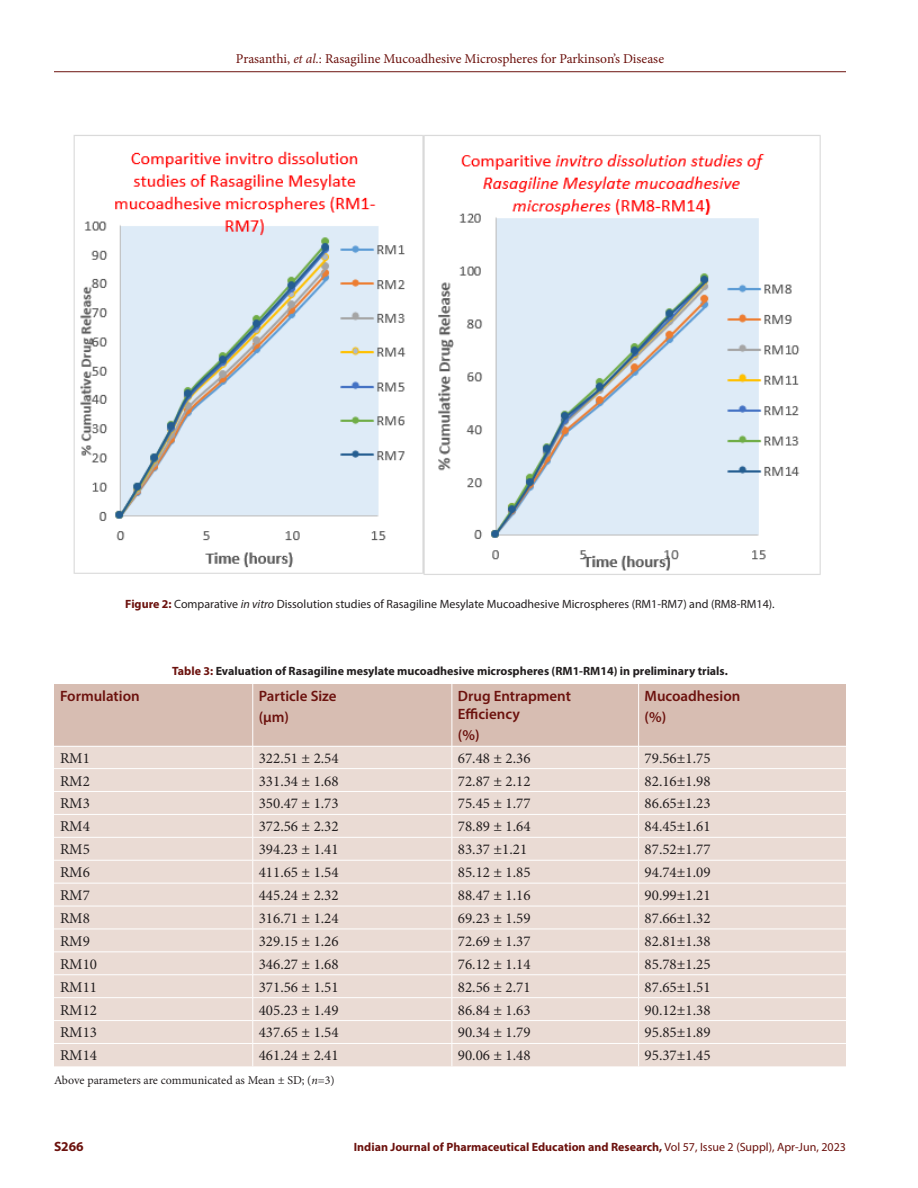
<style>
.page{position:relative;width:918px;height:1188px;background:#fff}
.page>*{position:absolute;margin:0;border:0;box-sizing:border-box;transform-origin:0 0}
.Table_Body{font:15px "Minion Pro";color:#231f20}
.Table_Header{font:600 15px/18px "Myriad Pro";color:#6c120e}
.t1{font:13.5px "Minion Pro";color:#6c120e}
.t2{font:700 13.5px "Myriad Pro";color:#6c120e}
.FIG_Caption{font:12px "Myriad Pro";color:#231f20}
.Table_Caption{font:700 12px "Myriad Pro";color:#231f20}
.t3{font:700 12px "Myriad Pro";color:#6c120e}
.Table_Footnote{font:12px "Minion Pro";letter-spacing:-.005em;color:#231f20}
.s1{font-style:italic}
.s2{font-weight:700;color:#6c120e}
.s3{color:#6c120e}
.s4{font-weight:400}
</style>
<div class="page">
<hr style="left:54px;top:71px;width:792px;height:1px;background:#6c120e">
<img style="left:73px;top:135px;width:748px;height:440px">
<div style="left:54px;top:684px;width:792px;height:62px;background:#d7bdb2"></div>
<div style="left:54px;top:747px;width:792px;height:319px;background:#eadbd4"></div>
<hr style="left:253px;top:684px;width:1px;height:62px;background:#fff">
<hr style="left:452px;top:684px;width:1px;height:62px;background:#fff">
<hr style="left:638px;top:684px;width:1px;height:62px;background:#fff">
<hr style="left:54px;top:768px;width:199px;height:1px;background:#fff">
<hr style="left:253px;top:768px;width:199px;height:1px;background:#fff">
<hr style="left:452px;top:768px;width:187px;height:1px;background:#fff">
<hr style="left:639px;top:768px;width:207px;height:1px;background:#fff">
<hr style="left:54px;top:791px;width:199px;height:1px;background:#fff">
<hr style="left:253px;top:791px;width:199px;height:1px;background:#fff">
<hr style="left:452px;top:791px;width:187px;height:1px;background:#fff">
<hr style="left:639px;top:791px;width:207px;height:1px;background:#fff">
<hr style="left:54px;top:814px;width:199px;height:1px;background:#fff">
<hr style="left:253px;top:814px;width:199px;height:1px;background:#fff">
<hr style="left:452px;top:814px;width:187px;height:1px;background:#fff">
<hr style="left:639px;top:814px;width:207px;height:1px;background:#fff">
<hr style="left:54px;top:837px;width:199px;height:1px;background:#fff">
<hr style="left:253px;top:837px;width:199px;height:1px;background:#fff">
<hr style="left:452px;top:837px;width:187px;height:1px;background:#fff">
<hr style="left:639px;top:837px;width:207px;height:1px;background:#fff">
<hr style="left:54px;top:860px;width:199px;height:1px;background:#fff">
<hr style="left:253px;top:860px;width:199px;height:1px;background:#fff">
<hr style="left:452px;top:860px;width:187px;height:1px;background:#fff">
<hr style="left:639px;top:860px;width:207px;height:1px;background:#fff">
<hr style="left:54px;top:883px;width:199px;height:1px;background:#fff">
<hr style="left:253px;top:883px;width:199px;height:1px;background:#fff">
<hr style="left:452px;top:883px;width:187px;height:1px;background:#fff">
<hr style="left:639px;top:883px;width:207px;height:1px;background:#fff">
<hr style="left:54px;top:906px;width:199px;height:1px;background:#fff">
<hr style="left:253px;top:906px;width:199px;height:1px;background:#fff">
<hr style="left:452px;top:906px;width:187px;height:1px;background:#fff">
<hr style="left:639px;top:906px;width:207px;height:1px;background:#fff">
<hr style="left:54px;top:929px;width:199px;height:1px;background:#fff">
<hr style="left:253px;top:929px;width:199px;height:1px;background:#fff">
<hr style="left:452px;top:929px;width:187px;height:1px;background:#fff">
<hr style="left:639px;top:929px;width:207px;height:1px;background:#fff">
<hr style="left:54px;top:952px;width:199px;height:1px;background:#fff">
<hr style="left:253px;top:952px;width:199px;height:1px;background:#fff">
<hr style="left:452px;top:952px;width:187px;height:1px;background:#fff">
<hr style="left:639px;top:952px;width:207px;height:1px;background:#fff">
<hr style="left:54px;top:975px;width:199px;height:1px;background:#fff">
<hr style="left:253px;top:975px;width:199px;height:1px;background:#fff">
<hr style="left:452px;top:975px;width:187px;height:1px;background:#fff">
<hr style="left:639px;top:975px;width:207px;height:1px;background:#fff">
<hr style="left:54px;top:997px;width:199px;height:1px;background:#fff">
<hr style="left:253px;top:997px;width:199px;height:1px;background:#fff">
<hr style="left:452px;top:997px;width:187px;height:1px;background:#fff">
<hr style="left:639px;top:997px;width:207px;height:1px;background:#fff">
<hr style="left:54px;top:1020px;width:199px;height:1px;background:#fff">
<hr style="left:253px;top:1020px;width:199px;height:1px;background:#fff">
<hr style="left:452px;top:1020px;width:187px;height:1px;background:#fff">
<hr style="left:639px;top:1020px;width:207px;height:1px;background:#fff">
<hr style="left:54px;top:1043px;width:199px;height:1px;background:#fff">
<hr style="left:253px;top:1043px;width:199px;height:1px;background:#fff">
<svg style="left:253px;top:747px;width:1px;height:319px"></svg>
<hr style="left:452px;top:1043px;width:187px;height:1px;background:#fff">
<svg style="left:452px;top:747px;width:1px;height:319px"></svg>
<hr style="left:639px;top:1043px;width:207px;height:1px;background:#fff">
<svg style="left:638px;top:747px;width:1px;height:319px"></svg>
<p class="t1" style="left:236px;top:50px;width:430px">Prasanthi, <span class="s1">et al.</span>: Rasagiline Mucoadhesive Microspheres for Parkinson’s Disease</p>
<p class="FIG_Caption" style="left:125px;top:597px;width:651px"><span class="s2">Figure 2:</span> Comparative <span class="s1">in vitro</span> Dissolution studies of Rasagiline Mesylate Mucoadhesive Microspheres (RM1-RM7) and (RM8-RM14).</p>
<p class="Table_Caption" style="left:172px;top:663px;width:557px"><span class="s3">Table 3:</span> Evaluation of Rasagiline mesylate mucoadhesive microspheres (RM1-RM14) in preliminary trials.</p>
<p class="Table_Header" style="left:60px;top:687px;width:81px">Formulation</p>
<p class="Table_Header" style="left:259px;top:687px;width:79px">Particle Size</p>
<p class="Table_Header" style="left:259px;top:708px;width:32px">(µm)</p>
<p class="Table_Header" style="left:458px;top:687px;width:115px">Drug Entrapment<br>Efficiency</p>
<p class="Table_Header" style="left:458px;top:726px;width:23px">(%)</p>
<p class="Table_Header" style="left:645px;top:687px;width:97px">Mucoadhesion</p>
<p class="Table_Header" style="left:645px;top:708px;width:23px">(%)</p>
<p class="Table_Body" style="left:60px;top:748px;width:31px">RM1</p>
<p class="Table_Body" style="left:259px;top:748px;width:81px">322.51 ± 2.54</p>
<p class="Table_Body" style="left:458px;top:748px;width:74px">67.48 ± 2.36</p>
<p class="Table_Body" style="left:645px;top:748px;width:67px">79.56±1.75</p>
<p class="Table_Body" style="left:60px;top:771px;width:31px">RM2</p>
<p class="Table_Body" style="left:259px;top:771px;width:81px">331.34 ± 1.68</p>
<p class="Table_Body" style="left:458px;top:771px;width:74px">72.87 ± 2.12</p>
<p class="Table_Body" style="left:645px;top:771px;width:67px">82.16±1.98</p>
<p class="Table_Body" style="left:60px;top:794px;width:31px">RM3</p>
<p class="Table_Body" style="left:259px;top:794px;width:81px">350.47 ± 1.73</p>
<p class="Table_Body" style="left:458px;top:794px;width:74px">75.45 ± 1.77</p>
<p class="Table_Body" style="left:645px;top:794px;width:67px">86.65±1.23</p>
<p class="Table_Body" style="left:60px;top:816px;width:31px">RM4</p>
<p class="Table_Body" style="left:259px;top:816px;width:81px">372.56 ± 2.32</p>
<p class="Table_Body" style="left:458px;top:816px;width:74px">78.89 ± 1.64</p>
<p class="Table_Body" style="left:645px;top:816px;width:67px">84.45±1.61</p>
<p class="Table_Body" style="left:60px;top:839px;width:31px">RM5</p>
<p class="Table_Body" style="left:259px;top:839px;width:81px">394.23 ± 1.41</p>
<p class="Table_Body" style="left:458px;top:839px;width:71px">83.37 ±1.21</p>
<p class="Table_Body" style="left:645px;top:839px;width:67px">87.52±1.77</p>
<p class="Table_Body" style="left:60px;top:862px;width:31px">RM6</p>
<p class="Table_Body" style="left:259px;top:862px;width:81px">411.65 ± 1.54</p>
<p class="Table_Body" style="left:458px;top:862px;width:74px">85.12 ± 1.85</p>
<p class="Table_Body" style="left:645px;top:862px;width:67px">94.74±1.09</p>
<p class="Table_Body" style="left:60px;top:885px;width:31px">RM7</p>
<p class="Table_Body" style="left:259px;top:885px;width:81px">445.24 ± 2.32</p>
<p class="Table_Body" style="left:458px;top:885px;width:74px">88.47 ± 1.16</p>
<p class="Table_Body" style="left:645px;top:885px;width:67px">90.99±1.21</p>
<p class="Table_Body" style="left:60px;top:908px;width:31px">RM8</p>
<p class="Table_Body" style="left:259px;top:908px;width:81px">316.71 ± 1.24</p>
<p class="Table_Body" style="left:458px;top:908px;width:74px">69.23 ± 1.59</p>
<p class="Table_Body" style="left:645px;top:908px;width:67px">87.66±1.32</p>
<p class="Table_Body" style="left:60px;top:931px;width:31px">RM9</p>
<p class="Table_Body" style="left:259px;top:931px;width:81px">329.15 ± 1.26</p>
<p class="Table_Body" style="left:458px;top:931px;width:74px">72.69 ± 1.37</p>
<p class="Table_Body" style="left:645px;top:931px;width:67px">82.81±1.38</p>
<p class="Table_Body" style="left:60px;top:954px;width:39px">RM10</p>
<p class="Table_Body" style="left:259px;top:954px;width:81px">346.27 ± 1.68</p>
<p class="Table_Body" style="left:458px;top:954px;width:74px">76.12 ± 1.14</p>
<p class="Table_Body" style="left:645px;top:954px;width:67px">85.78±1.25</p>
<p class="Table_Body" style="left:60px;top:977px;width:39px">RM11</p>
<p class="Table_Body" style="left:259px;top:977px;width:81px">371.56 ± 1.51</p>
<p class="Table_Body" style="left:458px;top:977px;width:74px">82.56 ± 2.71</p>
<p class="Table_Body" style="left:645px;top:977px;width:67px">87.65±1.51</p>
<p class="Table_Body" style="left:60px;top:1000px;width:39px">RM12</p>
<p class="Table_Body" style="left:259px;top:1000px;width:81px">405.23 ± 1.49</p>
<p class="Table_Body" style="left:458px;top:1000px;width:74px">86.84 ± 1.63</p>
<p class="Table_Body" style="left:645px;top:1000px;width:67px">90.12±1.38</p>
<p class="Table_Body" style="left:60px;top:1023px;width:39px">RM13</p>
<p class="Table_Body" style="left:259px;top:1023px;width:81px">437.65 ± 1.54</p>
<p class="Table_Body" style="left:458px;top:1023px;width:74px">90.34 ± 1.79</p>
<p class="Table_Body" style="left:645px;top:1023px;width:67px">95.85±1.89</p>
<p class="Table_Body" style="left:60px;top:1046px;width:39px">RM14</p>
<p class="Table_Body" style="left:259px;top:1046px;width:81px">461.24 ± 2.41</p>
<p class="Table_Body" style="left:458px;top:1046px;width:74px">90.06 ± 1.48</p>
<p class="Table_Body" style="left:645px;top:1046px;width:67px">95.37±1.45</p>
<p class="Table_Footnote" style="left:54px;top:1073px;width:282px">Above parameters are communicated as Mean ± SD; (<span class="s1">n</span>=3)</p>
<p class="t2" style="left:54px;top:1137px;width:31px">S266</p>
<p class="t3" style="left:354px;top:1139px;width:494px">Indian Journal of Pharmaceutical Education and Research, <span class="s4">Vol 57, Issue 2 (Suppl), Apr-Jun, 2023</span></p>
</div>
